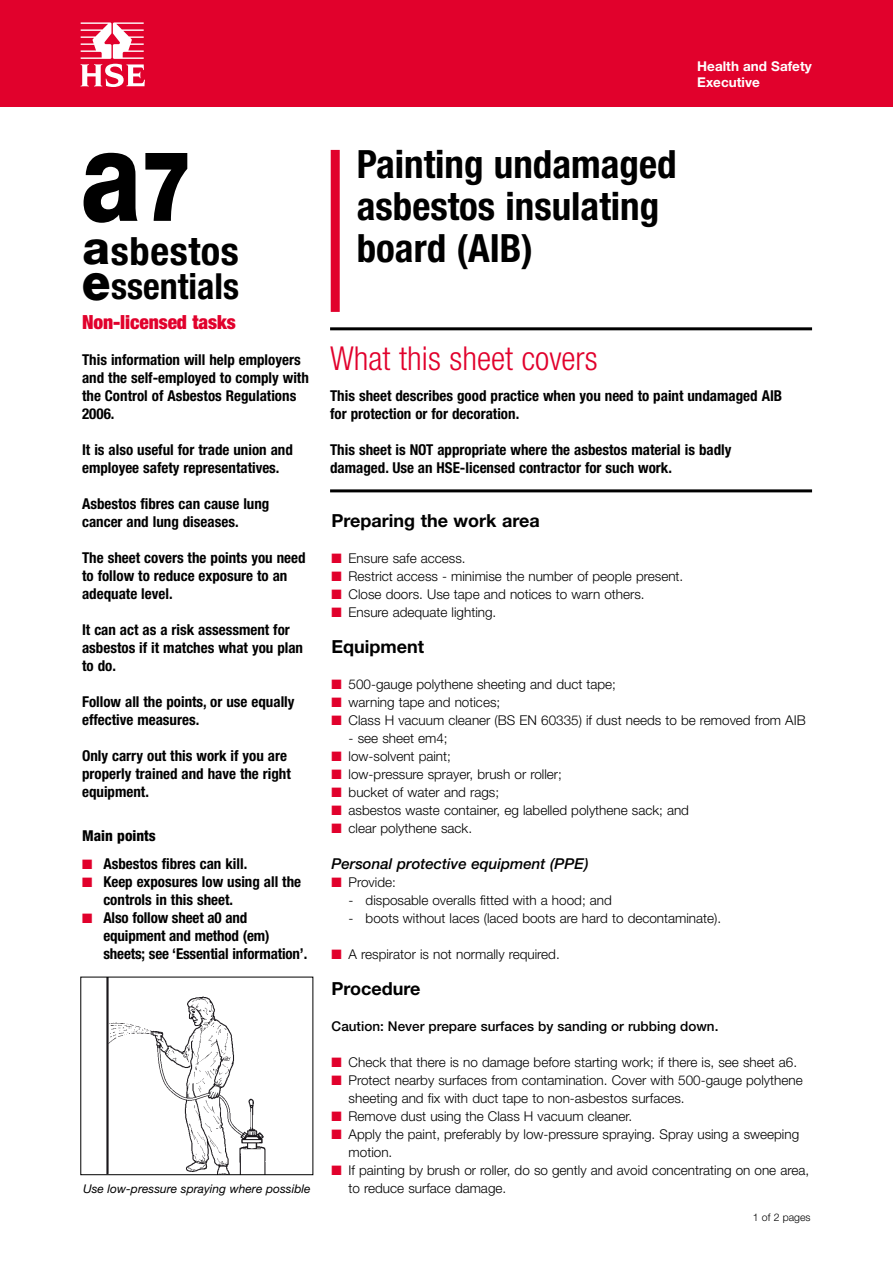
<style>
.page{position:relative;width:893px;height:1263px;background:#fff}
.page>*{position:absolute;margin:0;border:0;box-sizing:border-box;transform-origin:0 0}
.t1{font:800 127.5px "Helvetica Neue";color:#000;scale:.8 1}
.t2{font:700 condensed 39px "Helvetica Neue";color:#000}
.t3{font:700 condensed 39px "Helvetica Neue";color:#000;scale:1.04 1}
.t4{font:700 condensed 36px "Helvetica Neue";color:#000}
.t5{font:300 condensed 33px "Helvetica Neue";color:#e1012c}
.t6{font:900 condensed 19.5px "Helvetica Neue";letter-spacing:-.005em;color:#e1012c}
.t7{font:700 18px "Helvetica Neue";color:#000}
.t8{font:700 condensed 15px/18px "Helvetica Neue";color:#000}
.t9{font:italic 500 15px "Helvetica Neue";color:#000}
.t10{font:800 condensed 15px "Helvetica Neue";color:#000}
.t11{font:300 13.5px/18px "Helvetica Neue";color:#000}
.t12{font:500 13.5px "Helvetica Neue";color:#000}
.t13{font:700 13.5px/16.5px "Helvetica Neue";color:#fff}
.t14{font:italic 12px "Helvetica Neue";color:#000}
.t15{font:300 10.5px "Helvetica Neue";color:#000}
.s1{font-weight:900;font-size:97.5px}
.s2{font-weight:800;font-stretch:normal;font-size:46.5px}
.s3{font-weight:900;font-stretch:normal;font-size:51px}
.s4{color:#e1012c}
</style>
<div class="page">
<hr style="left:330px;top:327px;width:482px;height:3px;background:#000">
<div style="left:331px;top:150px;width:9px;height:162px;background:#e1012c"></div>
<hr style="left:330px;top:489px;width:482px;height:3px;background:#000">
<div style="left:0;top:0;width:893px;height:106px;background:#e1012c"></div>
<svg style="left:81px;top:22px;width:64px;height:65px"></svg>
<img style="left:106px;top:979px;width:160px;height:194px">
<svg style="left:189px;top:1013px;width:11px;height:13px"></svg>
<p class="t1" style="left:81px;top:130px;width:141px">a<span class="s1">7</span></p>
<p class="t13" style="left:697px;top:59px;width:116px">Health and Safety<br>Executive</p>
<p class="t2" style="left:357px;top:150px;width:321px">Painting undamaged</p>
<h1 class="t2" style="left:357px;top:192px;width:304px">asbestos insulating</h1>
<p class="t3" style="left:83px;top:237px;width:152px"><span class="s2">a</span>sbestos</p>
<h1 class="t2" style="left:357px;top:234px;width:178px">board (AIB)</h1>
<h2 class="t4" style="left:82px;top:273px;width:159px"><span class="s3">e</span>ssentials</h2>
<h3 class="t6" style="left:82px;top:315px;width:155px">Non-licensed tasks</h3>
<p class="t8" style="left:82px;top:352px;width:228px">This information will help employers and the self-employed to comply with the Control of Asbestos Regulations<br>2006.</p>
<p class="t8" style="left:82px;top:442px;width:212px">It is also useful for trade union and employee safety representatives.</p>
<h3 class="t5" style="left:330px;top:347px;width:269px">What this sheet covers</h3>
<p class="t8" style="left:330px;top:388px;width:454px">This sheet describes good practice when you need to paint undamaged AIB for protection or for decoration.</p>
<p class="t8" style="left:330px;top:442px;width:403px">This sheet is NOT appropriate where the asbestos material is badly damaged. Use an HSE-licensed contractor for such work.</p>
<p class="t8" style="left:82px;top:496px;width:189px">Asbestos fibres can cause lung cancer and lung diseases.</p>
<p class="t8" style="left:82px;top:550px;width:225px">The sheet covers the points you need to follow to reduce exposure to an adequate level.</p>
<p class="t8" style="left:82px;top:622px;width:223px">It can act as a risk assessment for asbestos if it matches what you plan to do.</p>
<p class="t8" style="left:82px;top:694px;width:214px">Follow all the points, or use equally effective measures.</p>
<p class="t8" style="left:82px;top:748px;width:210px">Only carry out this work if you are properly trained and have the right equipment.</p>
<p class="t10" style="left:82px;top:830px;width:75px">Main points</p>
<p class="t8" style="left:82px;top:856px;width:167px"><span class="s4">■</span> Asbestos fibres can kill.</p>
<p class="t8" style="left:103px;top:874px;width:199px;text-indent:-21px"><span class="s4">■</span> Keep exposures low using all the controls in this sheet.</p>
<p class="t8" style="left:103px;top:910px;width:205px;text-indent:-21px"><span class="s4">■</span> Also follow sheet a0 and equipment and method (em) sheets; see ‘Essential information’.</p>
<p class="t14" style="left:83px;top:1184px;width:229px">Use low-pressure spraying where possible</p>
<h4 class="t7" style="left:332px;top:514px;width:210px">Preparing the work area</h4>
<p class="t11" style="left:332px;top:550px;width:135px"><span class="s4">■</span> Ensure safe access.</p>
<p class="t11" style="left:332px;top:568px;width:353px"><span class="s4">■</span> Restrict access - minimise the number of people present.</p>
<p class="t11" style="left:332px;top:586px;width:315px"><span class="s4">■</span> Close doors. Use tape and notices to warn others.</p>
<p class="t11" style="left:332px;top:604px;width:166px"><span class="s4">■</span> Ensure adequate lighting.</p>
<h4 class="t7" style="left:332px;top:640px;width:94px">Equipment</h4>
<p class="t11" style="left:332px;top:676px;width:286px"><span class="s4">■</span> 500-gauge polythene sheeting and duct tape;</p>
<p class="t11" style="left:332px;top:694px;width:170px"><span class="s4">■</span> warning tape and notices;</p>
<p class="t11" style="left:332px;top:712px;width:476px"><span class="s4">■</span> Class H vacuum cleaner (BS EN 60335) if dust needs to be removed from AIB</p>
<p class="t11" style="left:349px;top:730px;width:101px">- see sheet em4;</p>
<p class="t11" style="left:332px;top:748px;width:121px"><span class="s4">■</span> low-solvent paint;</p>
<p class="t11" style="left:332px;top:766px;width:232px"><span class="s4">■</span> low-pressure sprayer, brush or roller;</p>
<p class="t11" style="left:332px;top:784px;width:169px"><span class="s4">■</span> bucket of water and rags;</p>
<p class="t11" style="left:332px;top:802px;width:359px"><span class="s4">■</span> asbestos waste container, eg labelled polythene sack; and</p>
<p class="t11" style="left:332px;top:820px;width:142px"><span class="s4">■</span> clear polythene sack.</p>
<p class="t9" style="left:332px;top:858px;width:258px">Personal protective equipment (PPE)</p>
<p class="t11" style="left:332px;top:874px;width:66px"><span class="s4">■</span> Provide:</p>
<p class="t11" style="left:349px;top:892px;width:265px">- disposable overalls fitted with a hood; and</p>
<p class="t11" style="left:349px;top:910px;width:374px">- boots without laces (laced boots are hard to decontaminate).</p>
<p class="t11" style="left:332px;top:946px;width:230px"><span class="s4">■</span> A respirator is not normally required.</p>
<h4 class="t7" style="left:332px;top:982px;width:91px">Procedure</h4>
<p class="t12" style="left:332px;top:1021px;width:388px">Caution: Never prepare surfaces by sanding or rubbing down.</p>
<p class="t11" style="left:332px;top:1054px;width:467px"><span class="s4">■</span> Check that there is no damage before starting work; if there is, see sheet a6.</p>
<p class="t11" style="left:349px;top:1072px;width:456px;text-indent:-17px"><span class="s4">■</span> Protect nearby surfaces from contamination. Cover with 500-gauge polythene sheeting and fix with duct tape to non-asbestos surfaces.</p>
<p class="t11" style="left:332px;top:1108px;width:302px"><span class="s4">■</span> Remove dust using the Class H vacuum cleaner.</p>
<p class="t11" style="left:349px;top:1126px;width:452px;text-indent:-17px"><span class="s4">■</span> Apply the paint, preferably by low-pressure spraying. Spray using a sweeping motion.</p>
<p class="t11" style="left:349px;top:1162px;width:462px;text-indent:-17px"><span class="s4">■</span> If painting by brush or roller, do so gently and avoid concentrating on one area, to reduce surface damage.</p>
<p class="t15" style="left:753px;top:1213px;width:59px">1 of 2 pages</p>
</div>
